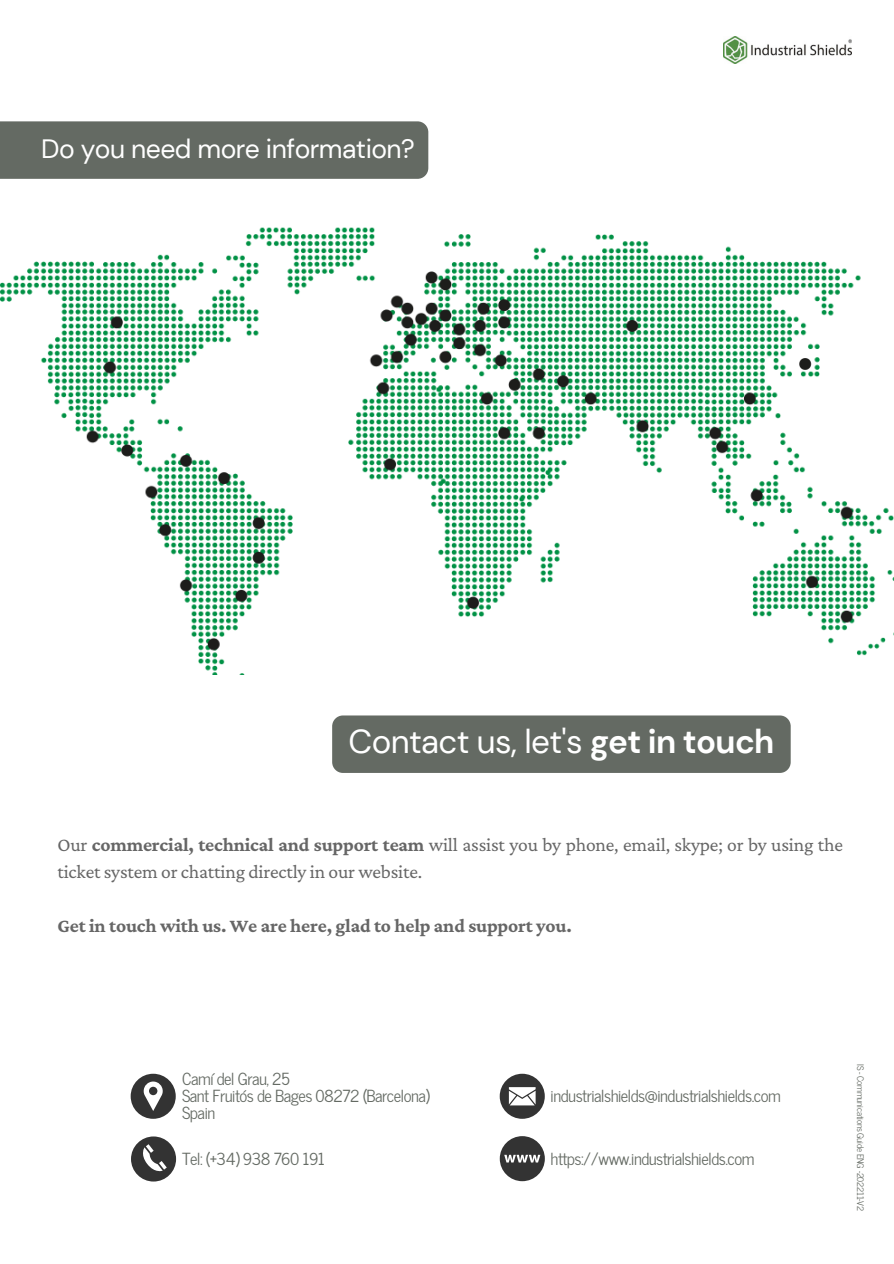
<style>
.page{position:relative;width:894px;height:1264px;background:#fff}
.page>*{position:absolute;margin:0;border:0;box-sizing:border-box;transform-origin:0 0}
.t1{font:33.15px "DM Sans";letter-spacing:-.02em;color:#fff}
.t2{font:26.55px "DM Sans";letter-spacing:-.02em;color:#fff}
.t3{font:19.5px/27px "Crimson Pro";letter-spacing:-.01em;color:#666}
.t4{font:700 19.5px "Crimson Pro";letter-spacing:-.01em;color:#666}
.t5{font:16.5px/17px "News Cycle";letter-spacing:-.03em;color:#646a63}
.t6{font:9px "News Cycle";letter-spacing:-.03em;color:#646a63}
.s1{font-weight:700}
</style>
<div class="page">
<img style="left:723px;top:36px;width:128px;height:27px">
<div style="left:499px;top:1073px;width:45px;height:45px;background:#333;border-radius:50%"></div>
<svg style="left:508px;top:1087px;width:27px;height:18px"></svg>
<div style="left:499px;top:1136px;width:45px;height:45px;background:#333;border-radius:50%"></div>
<svg style="left:504px;top:1154px;width:36px;height:8px"></svg>
<div style="left:131px;top:1136px;width:45px;height:45px;background:#333;border-radius:50%"></div>
<svg style="left:143px;top:1144px;width:24px;height:28px"></svg>
<div style="left:131px;top:1073px;width:45px;height:45px;background:#333;border-radius:50%"></div>
<svg style="left:144px;top:1081px;width:19px;height:29px"></svg>
<img style="left:0;top:227px;width:893px;height:448px">
<div style="left:332px;top:715px;width:458px;height:58px;background:#646a63;border-radius:11px"></div>
<div style="left:0;top:121px;width:428px;height:58px;background:#646a63"></div>
<h2 class="t2" style="left:41px;top:132px;width:375px">Do you need more information?</h2>
<h1 class="t1" style="left:348px;top:720px;width:427px">Contact us, let's <span class="s1">get in touch</span></h1>
<p class="t3" style="left:57px;top:831px;width:786px">Our <span class="s1">commercial, technical and support team</span> will assist you by phone, email, skype; or by using the ticket system or chatting directly in our website.</p>
<p class="t4" style="left:57px;top:914px;width:515px">Get in touch with us. We are here, glad to help and support you.</p>
<p class="t5" style="left:182px;top:1069px;width:249px">Camí del Grau, 25<br>Sant Fruitós de Bages 08272 (Barcelona)<br>Spain</p>
<p class="t5" style="left:182px;top:1148px;width:144px">Tel: (+34) 938 760 191</p>
<p class="t5" style="left:550px;top:1149px;width:205px">https://www.industrialshields.com</p>
<p class="t5" style="left:550px;top:1086px;width:232px">industrialshields@industrialshields.com</p>
<p class="t6" style="left:868px;top:1064px;width:148px;rotate:90deg">IS - Communications Guide ENG -202211-V2</p>
</div>
